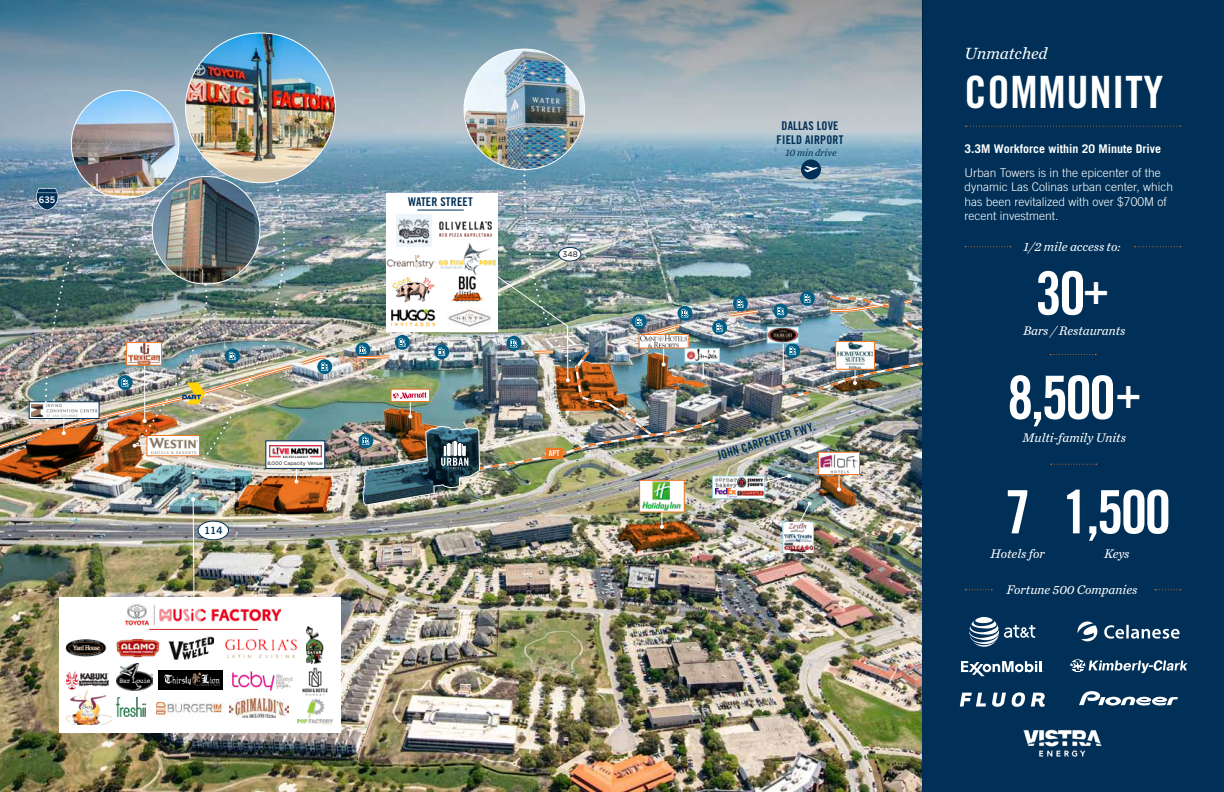
<style>
.page{position:relative;width:1224px;height:792px;background:#fff}
.page>*{position:absolute;margin:0;border:0;box-sizing:border-box;transform-origin:0 0}
.t1{font:59.8px/104.3px "Trade Gothic LT Std Bd Cn 20";letter-spacing:-.045em;color:#fff;text-align:center}
.t2{font:44.6px "Trade Gothic LT Std Bd Cn 20";letter-spacing:.015em;color:#fff}
.t3{font:italic 17px "Chronicle Text G2";color:#fff}
.t4{font:italic 13px "Chronicle Text G2";color:#fff}
.t5{font:300 12px/14.4px "Trade Gothic LT Std";color:#fff}
.t6{font:12px/14.4px "Trade Gothic LT Std Bd Cn 20";letter-spacing:.015em;color:#003057;text-align:center}
.t7{font:700 12px "Trade Gothic LT Std";color:#fff}
.t8{font:italic 10px "Chronicle Text G2";color:#003057}
.t9{font:10px "Trade Gothic LT Std Bd 2";color:#003057}
.t10{font:9.1px "Trade Gothic LT Std Bd 2";color:#fff}
.t11{font:8px "Trade Gothic LT Std Bd Cn 20";color:#fff}
.t12{font:8px "Gotham";color:#000}
.t13{font:5px "Gotham";color:#000}
</style>
<div class="page">
<img style="left:0;top:216px;width:922px;height:576px">
<div style="left:922px;top:0;width:302px;height:792px;background:#003057"></div>
<svg style="left:0;top:0;width:922px;height:216px;background:#88a3b3"></svg>
<svg style="left:1051px;top:464px;width:46px;height:1px"></svg>
<svg style="left:1050px;top:354px;width:46px;height:1px"></svg>
<svg style="left:965px;top:126px;width:216px;height:1px"></svg>
<svg style="left:1134px;top:246px;width:47px;height:1px"></svg>
<svg style="left:1155px;top:589px;width:26px;height:1px"></svg>
<svg style="left:965px;top:246px;width:46px;height:1px"></svg>
<svg style="left:965px;top:589px;width:27px;height:1px"></svg>
<img style="left:71px;top:90px;width:108px;height:108px;border-radius:54px">
<img style="left:186px;top:33px;width:149px;height:150px;border-radius:75px">
<img style="left:464px;top:49px;width:121px;height:121px;border-radius:60px">
<div style="left:801px;top:159px;width:20px;height:21px;background:#003057;border-radius:50%"></div>
<div style="left:59px;top:598px;width:282px;height:135px;background:#fff"></div>
<img style="left:71px;top:654px;width:30px;height:3px">
<img style="left:119px;top:654px;width:37px;height:4px">
<img style="left:172px;top:654px;width:35px;height:5px">
<img style="left:227px;top:654px;width:68px;height:5px">
<img style="left:66px;top:671px;width:43px;height:19px">
<div style="left:159px;top:670px;width:64px;height:20px;background:#000"></div>
<img style="left:164px;top:672px;width:56px;height:14px">
<img style="left:306px;top:654px;width:17px;height:10px">
<img style="left:232px;top:672px;width:61px;height:18px">
<img style="left:117px;top:664px;width:35px;height:26px">
<img style="left:156px;top:702px;width:68px;height:16px">
<img style="left:302px;top:667px;width:26px;height:26px">
<img style="left:229px;top:699px;width:59px;height:19px">
<img style="left:117px;top:698px;width:29px;height:19px">
<img style="left:66px;top:690px;width:45px;height:34px">
<img style="left:297px;top:693px;width:35px;height:32px">
<img style="left:354px;top:166px;width:569px;height:388px">
<img style="left:0;top:183px;width:332px;height:471px">
<svg style="left:969px;top:617px;width:66px;height:30px"></svg>
<svg style="left:1078px;top:622px;width:102px;height:19px"></svg>
<svg style="left:961px;top:661px;width:83px;height:15px"></svg>
<svg style="left:960px;top:692px;width:85px;height:15px"></svg>
<svg style="left:1070px;top:659px;width:118px;height:14px"></svg>
<svg style="left:1079px;top:691px;width:99px;height:15px"></svg>
<img style="left:1023px;top:729px;width:79px;height:28px">
<p class="t10" style="left:39px;top:194px;width:18px">635</p>
<p class="t9" style="left:204px;top:524px;width:20px">114</p>
<p class="t13" style="left:267px;top:460px;width:57px">8,000 Capacity Venue</p>
<p class="t6" style="left:408px;top:195px;width:66px">WATER STREET</p>
<p class="t12" style="left:563px;top:249px;width:17px">348</p>
<p class="t11" style="left:549px;top:449px;width:12px">APT</p>
<p class="t6" style="left:777px;top:118px;width:68px">DALLAS LOVE<br>FIELD AIRPORT</p>
<p class="t8" style="left:785px;top:145px;width:53px">10 min drive</p>
<p class="t6" style="left:716px;top:449px;width:103px;rotate:-17deg">JOHN CARPENTER FWY.</p>
<h3 class="t3" style="left:965px;top:40px;width:84px">Unmatched</h3>
<h2 class="t2" style="left:965px;top:65px;width:200px">COMMUNITY</h2>
<p class="t7" style="left:965px;top:142px;width:198px">3.3M Workforce within 20 Minute Drive</p>
<p class="t5" style="left:965px;top:165px;width:210px">Urban Towers is in the epicenter of the dynamic Las Colinas urban center, which has been revitalized with over $700M of recent investment.</p>
<p class="t4" style="left:1023px;top:236px;width:99px">1/2 mile access to:</p>
<h1 class="t1" style="left:1007px;top:241px;width:136px">30<sup>+<br></sup>8,500<sup>+</sup></h1>
<p class="t4" style="left:1023px;top:321px;width:104px">Bars / Restaurants</p>
<p class="t4" style="left:1023px;top:428px;width:105px">Multi-family Units</p>
<h1 class="t1" style="left:1004px;top:459px;width:168px">7 1,500</h1>
<p class="t4" style="left:991px;top:543px;width:56px">Hotels for</p>
<p class="t4" style="left:1104px;top:543px;width:27px">Keys</p>
<p class="t4" style="left:1007px;top:579px;width:132px">Fortune 500 Companies</p>
</div>
